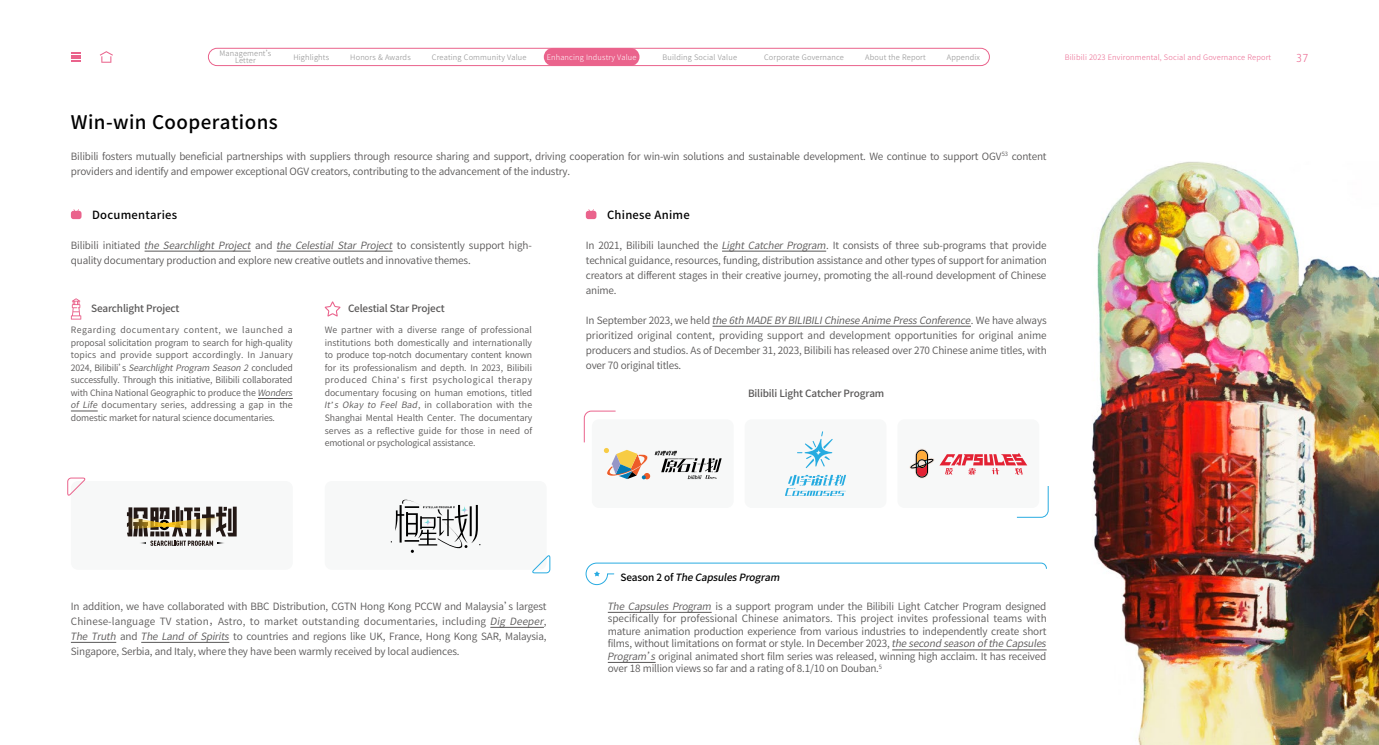
<style>
.page{position:relative;width:1379px;height:745px;background:#fff}
.page>*{position:absolute;margin:0;border:0;box-sizing:border-box;transform-origin:0 0}
._02_H2{font:500 18.75px "Source Han Sans CN";letter-spacing:.02em;color:#000}
._03_H3{font:500 11.25px "Source Han Sans CN";letter-spacing:.02em;color:#000}
.t1{font:11.25px "FZYOUHK 504 L GBK1 0";color:#ea638c}
._00_Body_Text{font:10px/15px "Source Han Sans CN";letter-spacing:-.02em;color:#595757}
._10_Case_Text{font:10px/12.5px "Source Han Sans CN";letter-spacing:-.02em;color:#595757}
._20_Image_Caption{font:500 10px "Source Han Sans CN";letter-spacing:-.02em;color:#595757}
._11_Case_Header{font:italic 500 10px "Source Han Sans CN";color:#000}
._00_Body_Text-2{font:8.75px/12.5px "Source Han Sans CN";letter-spacing:-.02em;color:#595757}
.t2{font:300 7.5px/7.5px "Source Han Sans CN";letter-spacing:.02em;color:#898989;text-align:center}
.t3{font:300 7.5px "Source Han Sans CN";letter-spacing:.02em;color:#ea638c}
.t4{font:300 7.5px "Source Han Sans CN";letter-spacing:.02em;color:#fff}
.s1{font-style:italic}
.s2{font-style:normal}
</style>
<div class="page">
<div style="left:544px;top:48px;width:95px;height:18px;background:#ea638c;border-radius:9px"></div>
<div style="left:208px;top:48px;width:781px;height:18px;border:1px solid #ea638c;border-radius:9px"></div>
<svg style="left:100px;top:51px;width:13px;height:12px"></svg>
<svg style="left:71px;top:52px;width:10px;height:10px"></svg>
<hr style="left:145px;top:251px;width:106px;height:1px;background:#595757">
<hr style="left:277px;top:251px;width:115px;height:1px;background:#595757">
<svg style="left:71px;top:209px;width:10px;height:10px"></svg>
<hr style="left:490px;top:626px;width:54px;height:1px;background:#595757">
<hr style="left:71px;top:641px;width:45px;height:1px;background:#595757">
<hr style="left:141px;top:641px;width:88px;height:1px;background:#595757">
<hr style="left:722px;top:251px;width:104px;height:1px;background:#595757">
<hr style="left:712px;top:326px;width:259px;height:1px;background:#595757">
<svg style="left:586px;top:209px;width:10px;height:10px"></svg>
<hr style="left:608px;top:611px;width:103px;height:1px;background:#595757">
<hr style="left:892px;top:649px;width:154px;height:1px;background:#595757">
<hr style="left:608px;top:661px;width:47px;height:1px;background:#595757">
<svg style="left:585px;top:562px;width:462px;height:23px"></svg>
<hr style="left:258px;top:398px;width:35px;height:1px;background:#595757">
<svg style="left:71px;top:410px;width:27px;height:1px"></svg>
<svg style="left:71px;top:298px;width:10px;height:21px"></svg>
<svg style="left:324px;top:301px;width:17px;height:15px"></svg>
<div style="left:744px;top:419px;width:142px;height:88px;background:#f7f8f8;border-radius:7px"></div>
<svg style="left:785px;top:474px;width:61px;height:21px"></svg>
<svg style="left:797px;top:431px;width:35px;height:37px"></svg>
<div style="left:897px;top:419px;width:142px;height:88px;background:#f7f8f8;border-radius:7px"></div>
<svg style="left:909px;top:449px;width:118px;height:29px"></svg>
<div style="left:592px;top:419px;width:141px;height:88px;background:#f7f8f8;border-radius:7px"></div>
<svg style="left:654px;top:450px;width:67px;height:29px"></svg>
<svg style="left:583px;top:410px;width:65px;height:69px"></svg>
<svg style="left:1017px;top:486px;width:31px;height:31px"></svg>
<img style="left:1092px;top:161px;width:286px;height:583px">
<div style="left:325px;top:480px;width:221px;height:89px;background:#f7f8f8;border-radius:7px"></div>
<div style="left:71px;top:480px;width:222px;height:89px;background:#f7f8f8;border-radius:7px"></div>
<svg style="left:391px;top:499px;width:89px;height:53px"></svg>
<svg style="left:127px;top:506px;width:110px;height:39px"></svg>
<svg style="left:67px;top:477px;width:18px;height:18px"></svg>
<svg style="left:532px;top:555px;width:18px;height:18px"></svg>
<p class="t2" style="left:219px;top:49px;width:55px">Management’s<br>Letter</p>
<p class="t4" style="left:546px;top:53px;width:91px">Enhancing Industry Value</p>
<p class="t2" style="left:293px;top:54px;width:37px">Highlights</p>
<p class="t2" style="left:350px;top:54px;width:62px">Honors &amp; Awards</p>
<p class="t2" style="left:432px;top:54px;width:96px">Creating Community Value</p>
<p class="t2" style="left:662px;top:54px;width:76px">Building Social Value</p>
<p class="t2" style="left:764px;top:54px;width:81px">Corporate Governance</p>
<p class="t2" style="left:865px;top:54px;width:62px">About the Report</p>
<p class="t2" style="left:947px;top:54px;width:35px">Appendix</p>
<p class="t3" style="left:1064px;top:53px;width:208px">Bilibili 2023 Environmental, Social and Governance Report</p>
<p class="t1" style="left:1296px;top:52px;width:14px">37</p>
<p class="_02_H2" style="left:71px;top:112px;width:208px">Win-win Cooperations</p>
<p class="_00_Body_Text" style="left:71px;top:148px;width:977px">Bilibili fosters mutually beneficial partnerships with suppliers through resource sharing and support, driving cooperation for win-win solutions and sustainable development. We continue to support OGV<sup>53</sup> content providers and identify and empower exceptional OGV creators, contributing to the advancement of the industry.</p>
<p class="_03_H3" style="left:92px;top:208px;width:87px">Documentaries</p>
<p class="_00_Body_Text" style="left:71px;top:237px;width:462px">Bilibili initiated <span class="s1">theSearchlightProject</span>and <span class="s1">theCelestialStarProject</span>to consistently support high&shy;quality documentary production and explore new creative outlets and innovative themes.</p>
<p class="_03_H3" style="left:607px;top:208px;width:84px">Chinese Anime</p>
<p class="_00_Body_Text" style="left:586px;top:237px;width:462px;text-align:justify">In 2021, Bilibili launched the <span class="s1">LightCatcherProgram</span>. It consists of three sub-programs that provide technical guidance, resources, funding, distribution assistance and other types of support for animation creators at different stages in their creative journey, promoting the all-round development of Chinese anime.</p>
<p class="_00_Body_Text" style="left:586px;top:312px;width:462px;text-align:justify">I n S e p te m b e r 2 0 2 3 , w e h e l d <span class="s1">the6thMADEBYBILIBILIChineseAnimePressConference</span>. W e h a ve a l w a ys prioritized original content, providing support and development opportunities for original anime producers and studios. As of December 31, 2023, Bilibili has released over 270 Chinese anime titles, with over 70 original titles.</p>
<p class="_20_Image_Caption" style="left:91px;top:302px;width:90px">Searchlight Project</p>
<p class="_20_Image_Caption" style="left:348px;top:302px;width:98px">Celestial Star Project</p>
<p class="_00_Body_Text-2" style="left:70px;top:324px;width:228px">Regarding documentary content, we launched a proposal solicitation program to search for high-quality topics and provide support accordingly. In January 2024, B i l i b i l i ’s <span class="s1">SearchlightProgramSeason2</span>co n c l u d ed successfully. Through this initiative, Bilibili collaborated with China National Geographic to produce the <span class="s1">Wonders ofLife</span>documentary series, addressing a gap in the domestic market for natural science documentaries.</p>
<p class="_00_Body_Text-2" style="left:324px;top:324px;width:210px;text-align:justify">We partner with a diverse range of professional institutions both domestically and internationally to produce top-notch documentary content known for its professionalism and depth. In 2023, Bilibili produced China’s first psychological therapy documentary focusing on human emotions, titled <span class="s1">It’sOkaytoFeelBad</span>, in collaboration with the Shanghai Mental Health Center. The documentary serves as a reflective guide for those in need of emotional or psychological assistance.</p>
<p class="_20_Image_Caption" style="left:748px;top:388px;width:138px">Bilibili Light Catcher Program</p>
<p class="_00_Body_Text" style="left:70px;top:598px;width:479px">In addition, we have collaborated with BBC Distribution, CGTN Hong Kong PCCW and Malaysia’s largest Chinese-language TV station，Astro, to market outstanding documentaries, including <span class="s1">DigDeeper</span>, <span class="s1">TheTruth</span>and <span class="s1">TheLandofSpirits</span>to countries and regions like UK, France, Hong Kong SAR, Malaysia, Singapore, Serbia, and Italy, where they have been warmly received by local audiences.</p>
<p class="_11_Case_Header" style="left:620px;top:571px;width:165px"><span class="s2">S e a s o n 2 o f</span> TheCapsulesProgram</p>
<p class="_10_Case_Text" style="left:607px;top:599px;width:445px"><span class="s1">TheCapsulesProgram</span> is a support program under the Bilibili Light Catcher Program designed specifically for professional Chinese animators. This project invites professional teams with mature animation production experience from various industries to independently create short films, without limitations on format or style. In December 2023, <span class="s1">thesecondseasonoftheCapsules Program’s</span>original animated short film series was released, winning high acclaim. It has received over 18 million views so far and a rating of 8.1/10 on Douban.<sup>5</sup></p>
</div>
